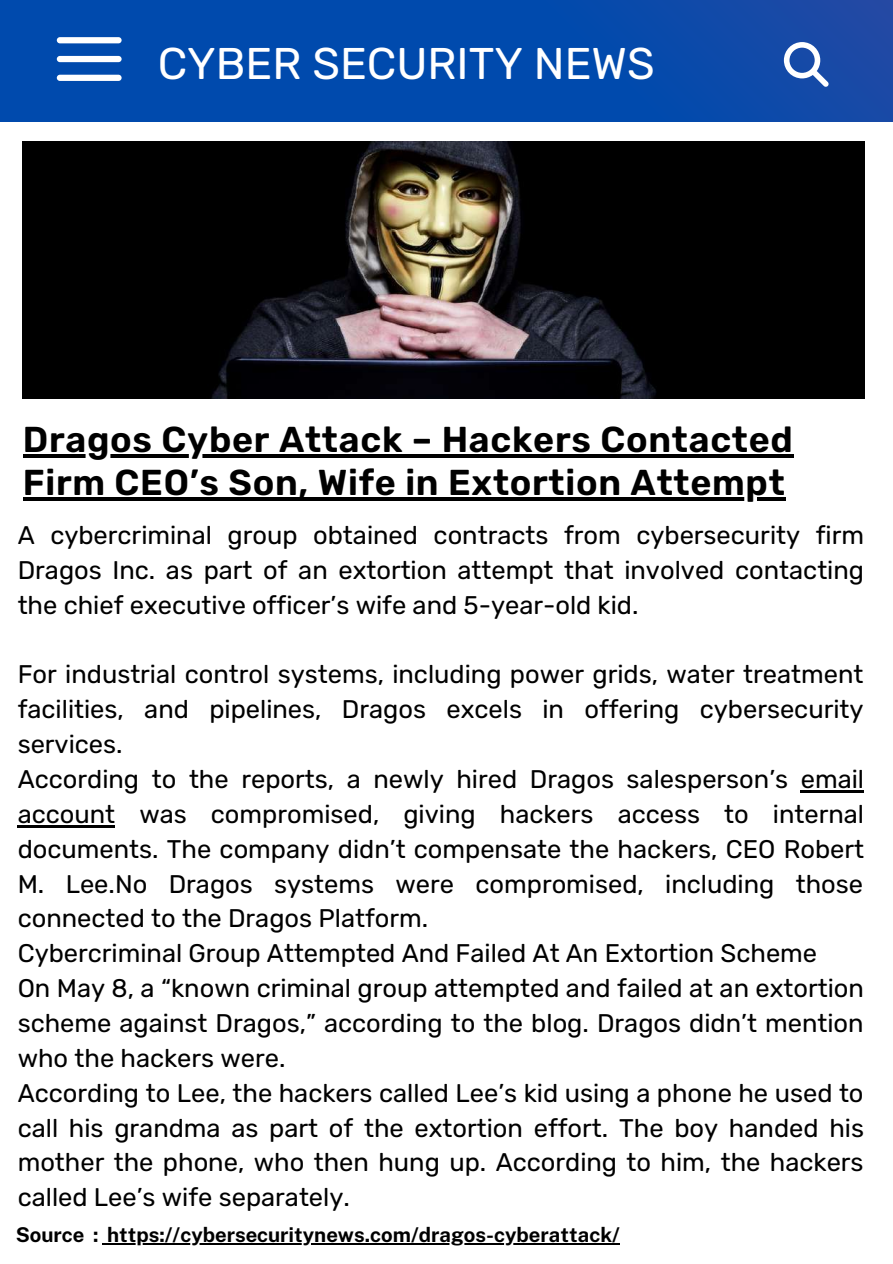
<style>
.page{position:relative;width:893px;height:1264px;background:#fff}
.page>*{position:absolute;margin:0;border:0;box-sizing:border-box;transform-origin:0 0}
.t1{font:44.4px "Rubik";color:#fff}
.t2{font:600 36px/42.8px "Rubik";letter-spacing:.02em;color:#000}
.t3{font:25.5px/34.8px "Rubik";color:#000;text-align:justify}
.t4{font:700 20.4px "Public Sans";color:#000}
</style>
<div class="page">
<img style="left:22px;top:142px;width:842px;height:256px">
<div style="left:0;top:0;width:892px;height:121px;background:linear-gradient(to right,#004baf,#114aa8)"></div>
<div style="left:57px;top:37px;width:65px;height:6px;background:#fff;border-radius:3px"></div>
<div style="left:57px;top:56px;width:65px;height:6px;background:#fff;border-radius:3px"></div>
<div style="left:57px;top:75px;width:65px;height:6px;background:#fff;border-radius:3px"></div>
<svg style="left:783px;top:42px;width:45px;height:45px"></svg>
<hr style="left:800px;top:790px;width:64px;height:2px;background:#000">
<hr style="left:18px;top:825px;width:97px;height:2px;background:#000">
<hr style="left:23px;top:454px;width:770px;height:4px;background:#000">
<hr style="left:23px;top:497px;width:762px;height:3px;background:#000">
<hr style="left:107px;top:1242px;width:513px;height:1px;background:#000">
<h1 class="t1" style="left:158px;top:37px;width:498px">CYBER SECURITY NEWS</h1>
<h2 class="t2" style="left:23px;top:418px;width:771px">Dragos Cyber Attack – Hackers Contacted<br>Firm CEO’s Son, Wife in Extortion Attempt</h2>
<p class="t3" style="left:18px;top:518px;width:847px">A cybercriminal group obtained contracts from cybersecurity firm Dragos Inc. as part of an extortion attempt that involved contacting the chief executive officer’s wife and 5-year-old kid.</p>
<p class="t3" style="left:18px;top:657px;width:847px;text-align:left">For industrial control systems, including power grids, water treatment facilities, and pipelines, Dragos excels in offering cybersecurity services.<br>According to the reports, a newly hired Dragos salesperson’s email account was compromised, giving hackers access to internal documents. The company didn’t compensate the hackers, CEO Robert M. Lee.No Dragos systems were compromised, including those connected to the Dragos Platform.<br>Cybercriminal Group Attempted And Failed At An Extortion Scheme<br>On May 8, a “known criminal group attempted and failed at an extortion scheme against Dragos,” according to the blog. Dragos didn’t mention who the hackers were.<br>According to Lee, the hackers called Lee’s kid using a phone he used to call his grandma as part of the extortion effort. The boy handed his mother the phone, who then hung up. According to him, the hackers called Lee’s wife separately.</p>
<p class="t4" style="left:16px;top:1222px;width:605px">Source : https://cybersecuritynews.com/dragos-cyberattack/</p>
</div>
